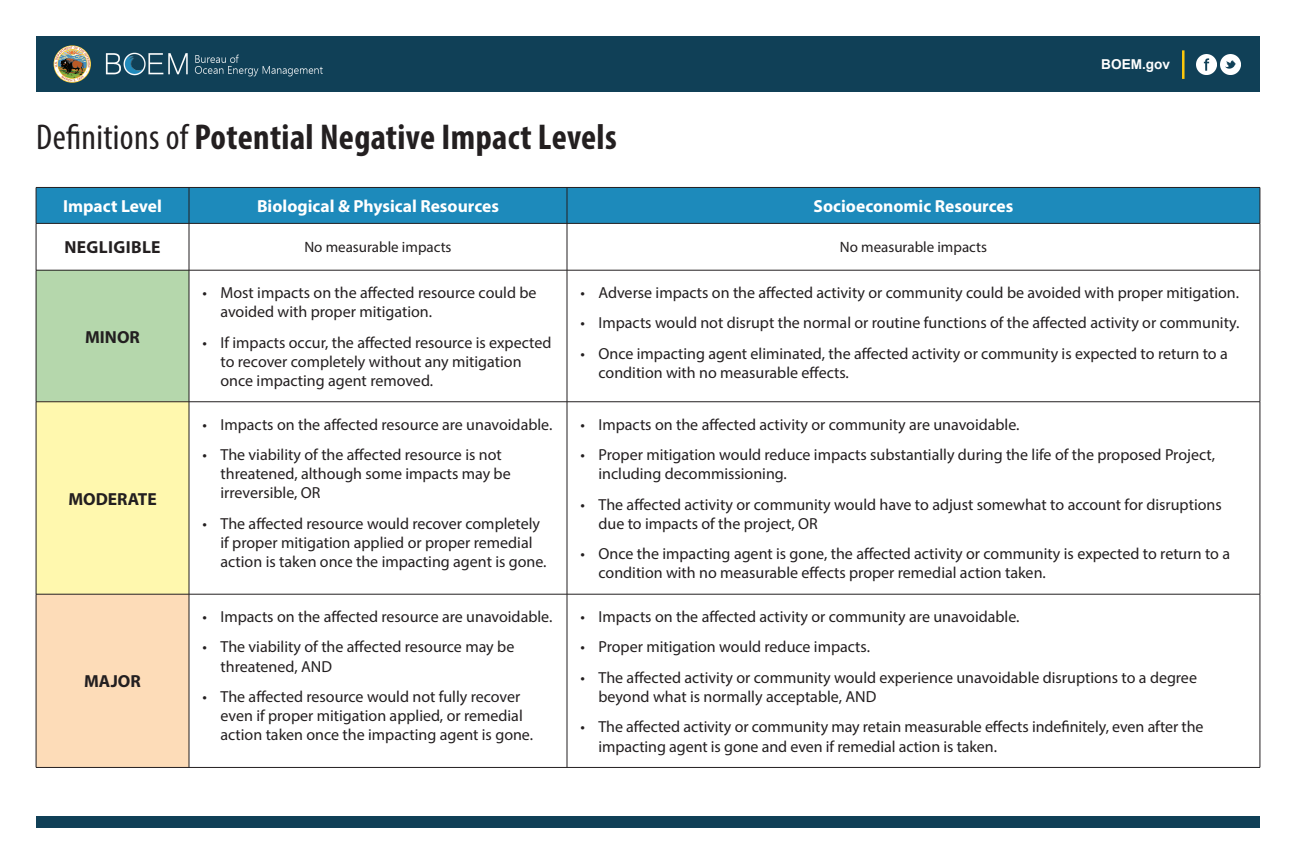
<style>
.page{position:relative;width:1296px;height:864px;background:#fff}
.page>*{position:absolute;margin:0;border:0;box-sizing:border-box;transform-origin:0 0}
.t1{font:700 condensed 36px "Myriad Pro";letter-spacing:.01em;color:#231f20}
.t2{font:700 17.5px "Myriad Pro";color:#fff}
.t3{font:700 17.5px "Myriad Pro";color:#231f20}
.t4{font:700 17.5px "Myriad Pro";letter-spacing:.02em;color:#231f20}
.t5{font:16px/19.2px "Myriad Pro";color:#231f20}
.t6{font:15px "Myriad Pro";color:#231f20}
.t7{font:700 13.65px "Arial";color:#fff}
.s1{font-weight:400}
</style>
<div class="page">
<div style="left:36px;top:36px;width:1224px;height:55px;background:#104057"></div>
<img style="left:1197px;top:55px;width:20px;height:20px">
<img style="left:1220px;top:55px;width:20px;height:20px">
<hr style="left:1182px;top:50px;width:3px;height:29px;background:#fec80b">
<img style="left:105px;top:52px;width:218px;height:25px">
<svg style="left:54px;top:45px;width:37px;height:38px"></svg>
<svg style="left:55px;top:46px;width:35px;height:36px"></svg>
<div style="left:36px;top:816px;width:1224px;height:12px;background:#104057"></div>
<div style="left:37px;top:188px;width:1223px;height:35px;background:#1d8abb"></div>
<div style="left:36px;top:270px;width:153px;height:132px;background:#b5d7ac"></div>
<div style="left:36px;top:402px;width:153px;height:192px;background:#fff8ae"></div>
<div style="left:36px;top:594px;width:153px;height:173px;background:#fddcb8"></div>
<hr style="left:36px;top:187px;width:153px;height:1px;background:#231f20">
<hr style="left:36px;top:188px;width:1px;height:35px;background:#231f20">
<hr style="left:189px;top:187px;width:378px;height:1px;background:#231f20">
<hr style="left:189px;top:188px;width:1px;height:35px;background:#231f20">
<hr style="left:567px;top:187px;width:693px;height:1px;background:#231f20">
<hr style="left:567px;top:188px;width:1px;height:35px;background:#231f20">
<hr style="left:1260px;top:188px;width:1px;height:35px;background:#231f20">
<hr style="left:36px;top:223px;width:153px;height:1px;background:#231f20">
<hr style="left:36px;top:223px;width:1px;height:47px;background:#231f20">
<hr style="left:189px;top:223px;width:378px;height:1px;background:#231f20">
<hr style="left:189px;top:223px;width:1px;height:47px;background:#231f20">
<hr style="left:567px;top:223px;width:693px;height:1px;background:#231f20">
<hr style="left:567px;top:223px;width:1px;height:47px;background:#231f20">
<hr style="left:1260px;top:223px;width:1px;height:47px;background:#231f20">
<hr style="left:36px;top:270px;width:153px;height:1px;background:#231f20">
<hr style="left:36px;top:270px;width:1px;height:132px;background:#231f20">
<hr style="left:189px;top:270px;width:378px;height:1px;background:#231f20">
<hr style="left:189px;top:270px;width:1px;height:132px;background:#231f20">
<hr style="left:567px;top:270px;width:693px;height:1px;background:#231f20">
<hr style="left:567px;top:270px;width:1px;height:132px;background:#231f20">
<hr style="left:1260px;top:270px;width:1px;height:132px;background:#231f20">
<hr style="left:36px;top:402px;width:153px;height:1px;background:#231f20">
<hr style="left:36px;top:402px;width:1px;height:192px;background:#231f20">
<hr style="left:189px;top:402px;width:378px;height:1px;background:#231f20">
<hr style="left:189px;top:402px;width:1px;height:192px;background:#231f20">
<hr style="left:567px;top:402px;width:693px;height:1px;background:#231f20">
<hr style="left:567px;top:402px;width:1px;height:192px;background:#231f20">
<hr style="left:1260px;top:402px;width:1px;height:192px;background:#231f20">
<hr style="left:36px;top:594px;width:153px;height:1px;background:#231f20">
<hr style="left:36px;top:594px;width:1px;height:173px;background:#231f20">
<hr style="left:189px;top:594px;width:378px;height:1px;background:#231f20">
<hr style="left:189px;top:594px;width:1px;height:173px;background:#231f20">
<hr style="left:567px;top:594px;width:693px;height:1px;background:#231f20">
<hr style="left:567px;top:594px;width:1px;height:173px;background:#231f20">
<hr style="left:1260px;top:594px;width:1px;height:173px;background:#231f20">
<hr style="left:36px;top:767px;width:153px;height:1px;background:#231f20">
<hr style="left:189px;top:767px;width:378px;height:1px;background:#231f20">
<hr style="left:567px;top:767px;width:693px;height:1px;background:#231f20">
<h1 class="t1" style="left:36px;top:115px;width:582px"><span class="s1">Definitions of</span> Potential Negative Impact Levels</h1>
<p class="t2" style="left:63px;top:195px;width:100px">Impact Level</p>
<p class="t2" style="left:257px;top:195px;width:243px">Biological &amp; Physical Resources</p>
<p class="t2" style="left:814px;top:195px;width:201px">Socioeconomic Resources</p>
<p class="t4" style="left:64px;top:236px;width:98px">NEGLIGIBLE</p>
<p class="t6" style="left:304px;top:238px;width:149px">No measurable impacts</p>
<p class="t6" style="left:840px;top:238px;width:149px">No measurable impacts</p>
<p class="t7" style="left:1101px;top:55px;width:70px">BOEM.gov</p>
<p class="t3" style="left:85px;top:325px;width:56px">MINOR</p>
<p class="t3" style="left:68px;top:487px;width:90px">MODERATE</p>
<p class="t3" style="left:84px;top:670px;width:58px">MAJOR</p>
<p class="t5" style="left:220px;top:283px;width:318px;text-indent:-18px">• Most impacts on the affected resource could be avoided with proper mitigation.</p>
<p class="t5" style="left:220px;top:332px;width:332px;text-indent:-18px">• If impacts occur, the affected resource is expected to recover completely without any mitigation once impacting agent removed.</p>
<p class="t5" style="left:202px;top:414px;width:351px">• Impacts on the affected resource are unavoidable.</p>
<p class="t5" style="left:220px;top:445px;width:292px;text-indent:-18px">• The viability of the affected resource is not threatened, although some impacts may be irreversible, OR</p>
<p class="t5" style="left:220px;top:514px;width:328px;text-indent:-18px">• The affected resource would recover completely if proper mitigation applied or proper remedial action is taken once the impacting agent is gone.</p>
<p class="t5" style="left:202px;top:607px;width:351px">• Impacts on the affected resource are unavoidable.</p>
<p class="t5" style="left:220px;top:637px;width:295px;text-indent:-18px">• The viability of the affected resource may be threatened, AND</p>
<p class="t5" style="left:220px;top:687px;width:314px;text-indent:-18px">• The affected resource would not fully recover even if proper mitigation applied, or remedial action taken once the impacting agent is gone.</p>
<p class="t5" style="left:580px;top:283px;width:660px">• Adverse impacts on the affected activity or community could be avoided with proper mitigation.</p>
<p class="t5" style="left:580px;top:313px;width:660px">• Impacts would not disrupt the normal or routine functions of the affected activity or community.</p>
<p class="t5" style="left:598px;top:344px;width:631px;text-indent:-18px">• Once impacting agent eliminated, the affected activity or community is expected to return to a condition with no measurable effects.</p>
<p class="t5" style="left:580px;top:414px;width:441px">• Impacts on the affected activity or community are unavoidable.</p>
<p class="t5" style="left:598px;top:445px;width:618px;text-indent:-18px">• Proper mitigation would reduce impacts substantially during the life of the proposed Project, including decommissioning.</p>
<p class="t5" style="left:598px;top:494px;width:625px;text-indent:-18px">• The affected activity or community would have to adjust somewhat to account for disruptions due to impacts of the project, OR</p>
<p class="t5" style="left:598px;top:544px;width:633px;text-indent:-18px">• Once the impacting agent is gone, the affected activity or community is expected to return to a condition with no measurable effects proper remedial action taken.</p>
<p class="t5" style="left:580px;top:607px;width:441px">• Impacts on the affected activity or community are unavoidable.</p>
<p class="t5" style="left:580px;top:637px;width:291px">• Proper mitigation would reduce impacts.</p>
<p class="t5" style="left:598px;top:668px;width:600px;text-indent:-18px">• The affected activity or community would experience unavoidable disruptions to a degree beyond what is normally acceptable, AND</p>
<p class="t5" style="left:598px;top:717px;width:607px;text-indent:-18px">• The affected activity or community may retain measurable effects indefinitely, even after the impacting agent is gone and even if remedial action is taken.</p>
</div>
